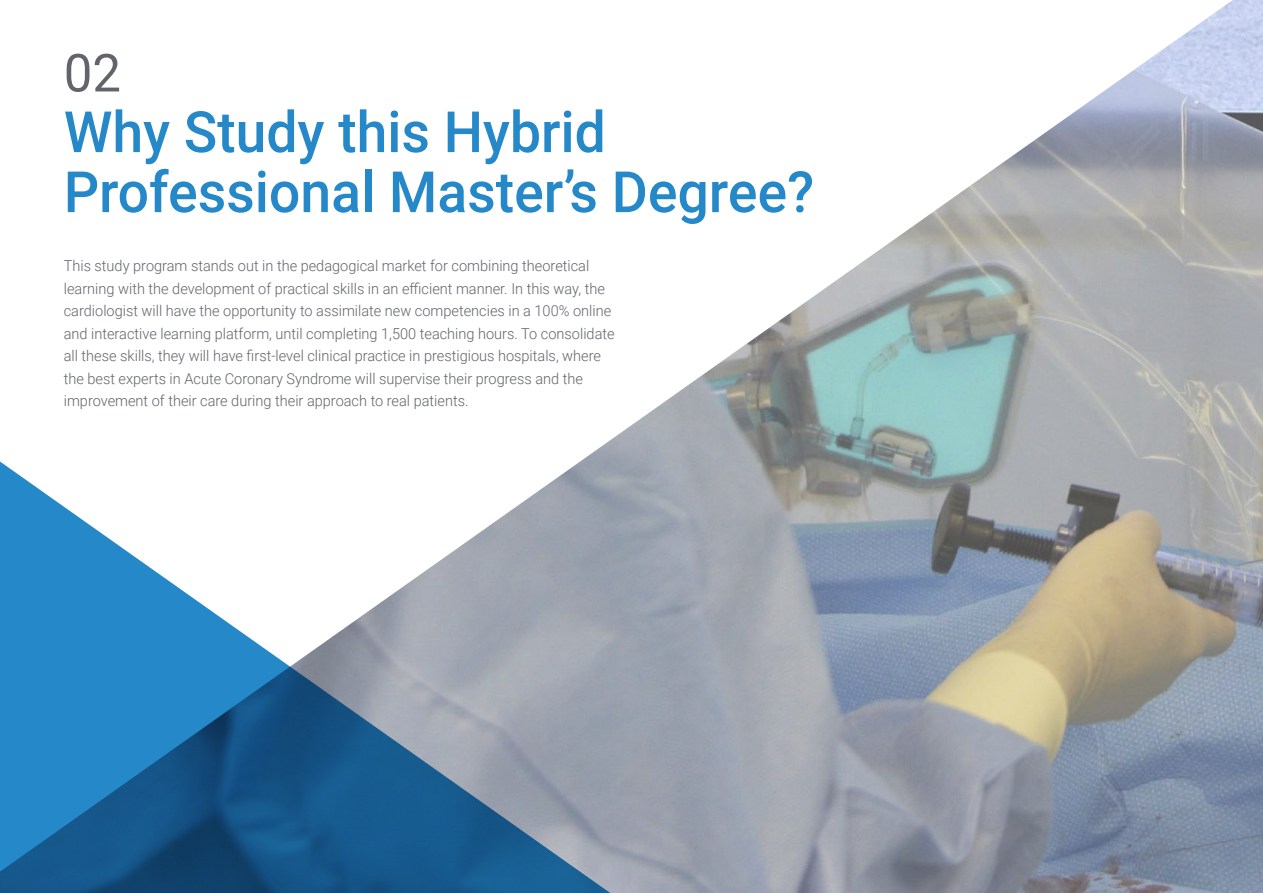
<style>
.page{position:relative;width:1263px;height:893px;background:#fff}
.page>*{position:absolute;margin:0;border:0;box-sizing:border-box;transform-origin:0 0}
.t1{font:500 57px/60px "Roboto";color:#2488c9}
.t2{font:52.5px "Roboto";color:#61646a}
.t3{font:300 15px/22.5px "Roboto";color:#61646a}
</style>
<div class="page">
<img style="left:602px;top:0;width:661px;height:893px">
<svg style="left:0;top:446px;width:640px;height:447px"></svg>
<h2 class="t2" style="left:64px;top:36px;width:59px">02</h2>
<h1 class="t1" style="left:64px;top:100px;width:752px">Why Study this Hybrid<br>Professional Master’s Degree?</h1>
<p class="t3" style="left:64px;top:254px;width:552px">This study program stands out in the pedagogical market for combining theoretical learning with the development of practical skills in an efficient manner. In this way, the cardiologist will have the opportunity to assimilate new competencies in a 100% online and interactive learning platform, until completing 1,500 teaching hours. To consolidate all these skills, they will have first-level clinical practice in prestigious hospitals, where the best experts in Acute Coronary Syndrome will supervise their progress and the improvement of their care during their approach to real patients.</p>
</div>
